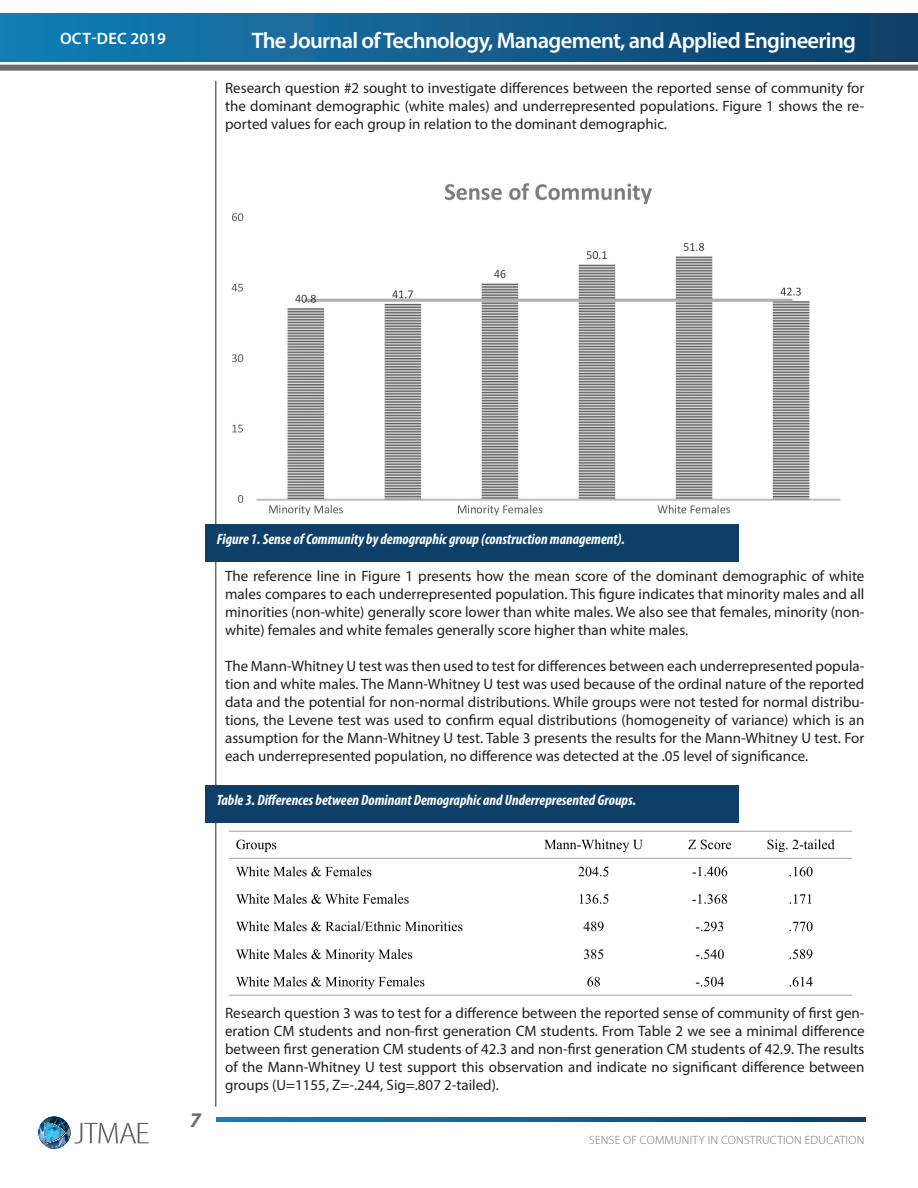
<style>
.page{position:relative;width:918px;height:1188px;background:#fff}
.page>*{position:absolute;margin:0;border:0;box-sizing:border-box;transform-origin:0 0}
.t1{font:600 22.5px "Myriad Pro";letter-spacing:-.03em;color:#fff}
.t2{font:italic 700 21px "Myriad Pro";color:#6d6f72}
.t3{font:600 16.5px "Myriad Pro";letter-spacing:.02em;color:#fff}
.t4{font:15px/18px "Myriad Pro";color:#231f20;text-align:justify}
.t5{font:italic 700 condensed 15px "Myriad Pro";color:#fff}
.t6{font:300 12px "Myriad Pro";letter-spacing:.02em;color:#6d6f72}
</style>
<div class="page">
<div style="left:0;top:65px;width:918px;height:6px;background:#6d6e71"></div>
<svg style="left:216px;top:1117px;width:649px;height:5px;background:#115f90"></svg>
<div style="left:0;top:14px;width:918px;height:48px;background:linear-gradient(to right,#157fb6,#0e3e69)"></div>
<hr style="left:917px;top:14px;width:1px;height:48px;background:#113f69">
<hr style="left:215px;top:81px;width:1px;height:1026px;background:#6d6e71">
<svg style="left:38px;top:1117px;width:111px;height:31px"></svg>
<img style="left:231px;top:183px;width:610px;height:333px">
<img style="left:228px;top:830px;width:625px;height:166px">
<div style="left:206px;top:524px;width:533px;height:37px;background:#0e3f69"></div>
<div style="left:206px;top:785px;width:533px;height:38px;background:#0e3f69"></div>
<p class="t3" style="left:60px;top:28px;width:107px">OCT-DEC 2019</p>
<p class="t1" style="left:252px;top:27px;width:606px">The Journal of Technology, Management, and Applied Engineering</p>
<p class="t4" style="left:225px;top:79px;width:641px">Research question #2 sought to investigate differences between the reported sense of community for the dominant demographic (white males) and underrepresented populations. Figure 1 shows the re&shy;ported values for each group in relation to the dominant demographic.</p>
<p class="t5" style="left:217px;top:530px;width:410px">Figure 1. Sense of Community by demographic group (construction management).</p>
<p class="t4" style="left:225px;top:567px;width:641px">The reference line in Figure 1 presents how the mean score of the dominant demographic of white males compares to each underrepresented population. This figure indicates that minority males and all minorities (non-white) generally score lower than white males. We also see that females, minority (non&shy;white) females and white females generally score higher than white males.</p>
<p class="t4" style="left:225px;top:657px;width:641px">The Mann-Whitney U test was then used to test for differences between each underrepresented popula&shy;tion and white males. The Mann-Whitney U test was used because of the ordinal nature of the reported data and the potential for non-normal distributions. While groups were not tested for normal distribu&shy;tions, the Levene test was used to confirm equal distributions (homogeneity of variance) which is an assumption for the Mann-Whitney U test. Table 3 presents the results for the Mann-Whitney U test. For each underrepresented population, no difference was detected at the .05 level of significance.</p>
<p class="t5" style="left:217px;top:791px;width:421px">Table 3. Differences between Dominant Demographic and Underrepresented Groups.</p>
<p class="t2" style="left:190px;top:1106px;width:13px">7</p>
<p class="t4" style="left:225px;top:1004px;width:641px">Research question 3 was to test for a difference between the reported sense of community of first gen&shy;eration CM students and non-first generation CM students. From Table 2 we see a minimal difference between first generation CM students of 42.3 and non-first generation CM students of 42.9. The results of the Mann-Whitney U test support this observation and indicate no significant difference between groups (U=1155, Z=-.244, Sig=.807 2-tailed).</p>
<p class="t6" style="left:589px;top:1134px;width:277px">SENSE OF COMMUNITY IN CONSTRUCTION EDUCATION</p>
</div>
